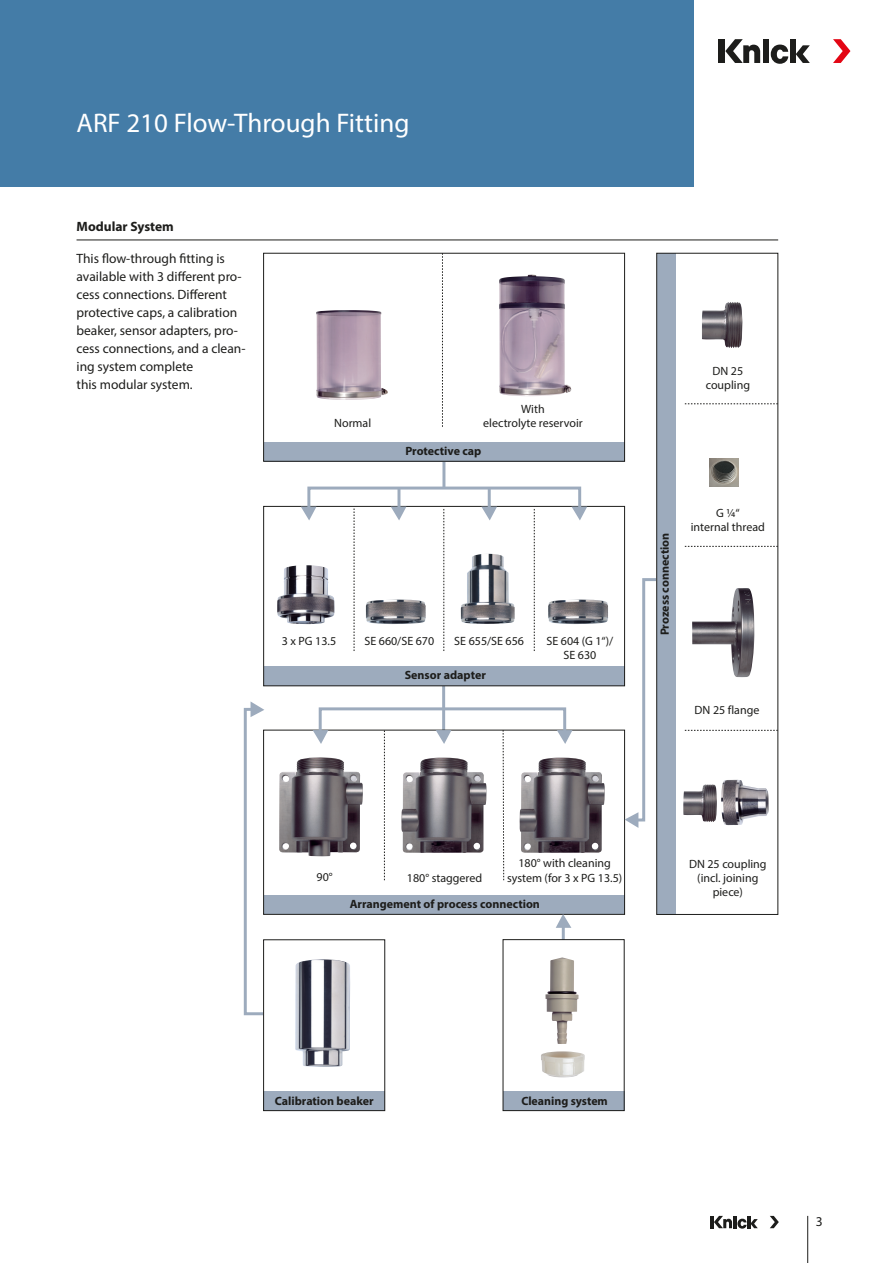
<style>
.page{position:relative;width:893px;height:1263px;background:#fff}
.page>*{position:absolute;margin:0;border:0;box-sizing:border-box;transform-origin:0 0}
.Headline{font:27px "Myriad Pro";color:#fff}
.Text{font:13.5px/18px "Myriad Pro";color:#1d1d1b}
.Tabelle_Headline{font:700 13.5px "Myriad Pro";color:#1d1d1b}
.t1{font:12px/14.2px "Myriad Pro";color:#1d1d1b;text-align:center}
.t2{font:700 12px "Myriad Pro";color:#1d1d1b}
</style>
<div class="page">
<div style="left:0;top:0;width:693px;height:187px;background:#447ca7"></div>
<div style="left:719px;top:39px;width:6px;height:24px;background:#1d1d1b"></div>
<div style="left:790px;top:39px;width:6px;height:24px;background:#1d1d1b"></div>
<svg style="left:796px;top:45px;width:14px;height:18px"></svg>
<svg style="left:833px;top:39px;width:17px;height:24px"></svg>
<svg style="left:725px;top:39px;width:63px;height:25px"></svg>
<hr style="left:807px;top:1216px;width:1px;height:47px;background:#1d1d1b">
<hr style="left:710px;top:1216px;width:4px;height:12px;background:#1d1d1b">
<svg style="left:770px;top:1216px;width:9px;height:12px"></svg>
<svg style="left:714px;top:1216px;width:44px;height:12px"></svg>
<svg style="left:243px;top:701px;width:24px;height:315px"></svg>
<div style="left:264px;top:940px;width:121px;height:170px;background:#fff"></div>
<div style="left:264px;top:1091px;width:121px;height:19px;background:#9dabbd"></div>
<div style="left:263px;top:939px;width:122px;height:172px;border:1px solid #1d1d1b"></div>
<hr style="left:562px;top:925px;width:3px;height:16px;background:#9dabbd">
<div style="left:503px;top:1091px;width:121px;height:19px;background:#9dabbd"></div>
<div style="left:503px;top:939px;width:121px;height:172px;border:1px solid #1d1d1b"></div>
<svg style="left:441px;top:458px;width:215px;height:365px"></svg>
<div style="left:264px;top:506px;width:361px;height:180px;background:#fff"></div>
<div style="left:264px;top:666px;width:361px;height:20px;background:#9dabbd"></div>
<div style="left:264px;top:895px;width:361px;height:19px;background:#9dabbd"></div>
<div style="left:263px;top:730px;width:362px;height:184px;border:1px solid #1d1d1b"></div>
<div style="left:657px;top:253px;width:19px;height:661px;background:#9dabbd"></div>
<div style="left:656px;top:253px;width:122px;height:662px;border:1px solid #1d1d1b"></div>
<div style="left:264px;top:442px;width:361px;height:19px;background:#9dabbd"></div>
<div style="left:263px;top:253px;width:362px;height:208px;border:1px solid #1d1d1b"></div>
<div style="left:307px;top:487px;width:274px;height:25px;border:3px solid #9dabbd"></div>
<svg style="left:301px;top:507px;width:15px;height:13px"></svg>
<svg style="left:571px;top:507px;width:16px;height:13px"></svg>
<svg style="left:317px;top:485px;width:251px;height:253px"></svg>
<svg style="left:313px;top:730px;width:15px;height:14px"></svg>
<svg style="left:436px;top:730px;width:15px;height:14px"></svg>
<svg style="left:557px;top:730px;width:15px;height:14px"></svg>
<svg style="left:625px;top:812px;width:13px;height:16px"></svg>
<svg style="left:442px;top:253px;width:1px;height:174px"></svg>
<svg style="left:354px;top:508px;width:1px;height:143px"></svg>
<svg style="left:444px;top:509px;width:1px;height:142px"></svg>
<svg style="left:534px;top:509px;width:1px;height:142px"></svg>
<svg style="left:384px;top:730px;width:1px;height:150px"></svg>
<svg style="left:503px;top:730px;width:1px;height:151px"></svg>
<svg style="left:685px;top:403px;width:93px;height:1px"></svg>
<svg style="left:685px;top:546px;width:93px;height:1px"></svg>
<svg style="left:685px;top:730px;width:93px;height:1px"></svg>
<svg style="left:556px;top:914px;width:15px;height:14px"></svg>
<img style="left:702px;top:302px;width:35px;height:46px">
<img style="left:692px;top:588px;width:62px;height:89px">
<img style="left:316px;top:310px;width:72px;height:90px">
<img style="left:499px;top:275px;width:72px;height:121px">
<img style="left:710px;top:458px;width:28px;height:29px">
<img style="left:461px;top:554px;width:54px;height:70px">
<img style="left:366px;top:600px;width:60px;height:24px">
<img style="left:548px;top:600px;width:60px;height:24px">
<img style="left:277px;top:565px;width:58px;height:59px">
<img style="left:721px;top:780px;width:47px;height:45px">
<img style="left:683px;top:784px;width:29px;height:38px">
<img style="left:279px;top:758px;width:84px;height:98px">
<img style="left:420px;top:758px;width:18px;height:12px">
<img style="left:520px;top:758px;width:36px;height:74px">
<img style="left:295px;top:959px;width:55px;height:108px">
<img style="left:545px;top:959px;width:17px;height:85px">
<img style="left:541px;top:1052px;width:39px;height:25px">
<hr style="left:77px;top:240px;width:701px;height:1px;background:#1d1d1b">
<p class="Headline" style="left:77px;top:106px;width:334px">ARF 210 Flow-Through Fitting</p>
<p class="Tabelle_Headline" style="left:77px;top:218px;width:99px">Modular System</p>
<p class="Text" style="left:77px;top:250px;width:171px">This flow-through fitting is available with 3 different pro&shy;cess connections. Different protective caps, a calibration beaker, sensor adapters, pro&shy;cess connections, and a clean&shy;ing system complete<br>this modular system.</p>
<p class="t1" style="left:334px;top:415px;width:39px">Normal</p>
<p class="t1" style="left:483px;top:401px;width:101px">With<br>electrolyte reservoir</p>
<p class="t2" style="left:405px;top:443px;width:78px">Protective cap</p>
<p class="t1" style="left:282px;top:633px;width:56px">3 x PG 13.5</p>
<p class="t1" style="left:364px;top:633px;width:71px">SE 660/SE 670</p>
<p class="t1" style="left:454px;top:633px;width:71px">SE 655/SE 656</p>
<p class="t1" style="left:547px;top:633px;width:68px">SE 604 (G 1“)/<br>SE 630</p>
<p class="t2" style="left:405px;top:667px;width:83px">Sensor adapter</p>
<p class="t1" style="left:706px;top:363px;width:46px">DN 25 coupling</p>
<p class="t2" style="left:657px;top:635px;width:104px;rotate:-90deg">Prozess connection</p>
<p class="t1" style="left:691px;top:505px;width:76px">G 1/4“<br>internal thread</p>
<p class="t1" style="left:695px;top:703px;width:66px">DN 25 flange</p>
<p class="t1" style="left:507px;top:856px;width:117px">180° with cleaning system (for 3 x PG 13.5)</p>
<p class="t2" style="left:350px;top:896px;width:192px">Arrangement of process connection</p>
<p class="t1" style="left:317px;top:870px;width:18px">90°</p>
<p class="t1" style="left:407px;top:870px;width:77px">180° staggered</p>
<p class="t1" style="left:689px;top:856px;width:79px">DN 25 coupling (incl. joining piece)</p>
<p class="t2" style="left:275px;top:1093px;width:100px">Calibration beaker</p>
<p class="t2" style="left:521px;top:1093px;width:88px">Cleaning system</p>
<p class="Text" style="left:816px;top:1212px;width:8px">3</p>
</div>
